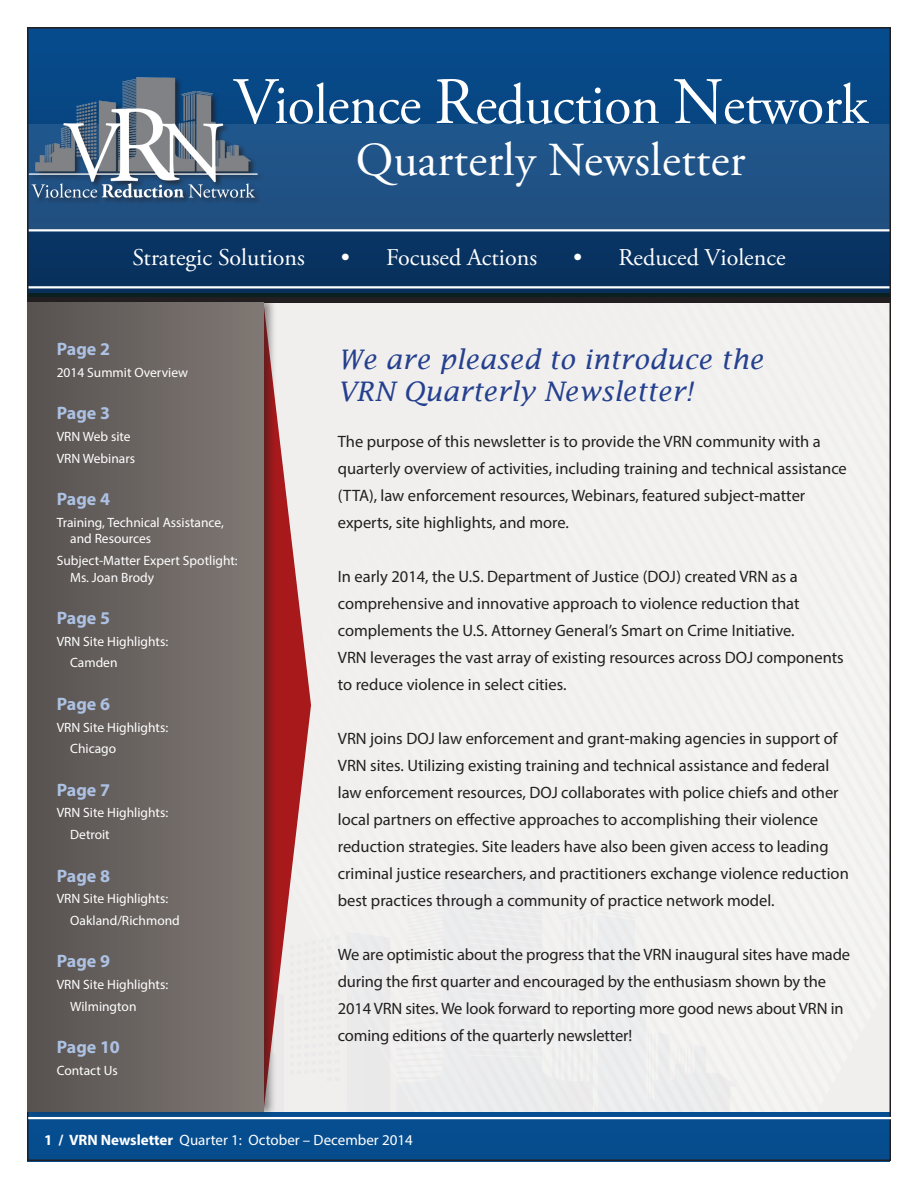
<style>
.page{position:relative;width:918px;height:1188px;background:#fff}
.page>*{position:absolute;margin:0;border:0;box-sizing:border-box;transform-origin:0 0}
.t1{font:56.7px "Adobe Garamond Pro";letter-spacing:-.01em;color:#fff}
.t2{font:47.25px "Adobe Garamond Pro";letter-spacing:.005em;color:#fff}
.cover_subhead_one{font:italic 27px/32.4px "Lucida Fax";color:#24408e}
.t3{font:24px "Adobe Garamond Pro";color:#fff}
.page_numbers{font:700 18px "Myriad Pro";color:#adc1e3}
.body{font:16.5px/27px "Myriad Pro";color:#231f20}
.t4{font:15px "Myriad Pro";color:#fff}
.TOC_text{font:13.5px/16.5px "Myriad Pro";color:#fff}
.TOC_text_indented{font:13.5px "Myriad Pro";color:#fff}
.s1{font-size:66.15px}
.s2{font-weight:700}
</style>
<div class="page">
<div style="left:27px;top:1112px;width:863px;height:49px;background:#064d8f"></div>
<div style="left:28px;top:28px;width:862px;height:274px;background:#074988"></div>
<div style="left:28px;top:229px;width:862px;height:73px;background:#083261"></div>
<div style="left:28px;top:124px;width:862px;height:105px;background:#205286"></div>
<div style="left:277px;top:302px;width:611px;height:810px;background:#f1f0ef"></div>
<hr style="left:29px;top:229px;width:862px;height:2px;background:#fff">
<svg style="left:28px;top:293px;width:863px;height:9px;background:#161f20"></svg>
<hr style="left:28px;top:1117px;width:863px;height:2px;background:#fff">
<hr style="left:29px;top:286px;width:861px;height:2px;background:#fff">
<div style="left:396px;top:873px;width:195px;height:239px;background:#ecedee"></div>
<div style="left:347px;top:932px;width:43px;height:180px;background:#eaeaeb"></div>
<div style="left:552px;top:907px;width:185px;height:205px;background:#f1efef"></div>
<div style="left:396px;top:876px;width:146px;height:203px;background:#ececee"></div>
<img style="left:27px;top:66px;width:233px;height:146px">
<svg style="left:277px;top:303px;width:63px;height:809px;background:#e1c2c2"></svg>
<div style="left:25px;top:295px;width:252px;height:824px;background:#231f20;opacity:.5"></div>
<div style="left:27px;top:302px;width:237px;height:809px;background:linear-gradient(to right,#565150,#807874)"></div>
<h1 class="t1" style="left:233px;top:71px;width:636px"><span class="s1">V</span>iolence <span class="s1">R</span>eduction <span class="s1">N</span>etwork</h1>
<h2 class="t2" style="left:356px;top:132px;width:391px">Quarterly Newsletter</h2>
<h3 class="t3" style="left:133px;top:243px;width:174px">Strategic Solutions</h3>
<h3 class="t3" style="left:341px;top:243px;width:198px">• Focused Actions</h3>
<h3 class="t3" style="left:573px;top:243px;width:214px">• Reduced Violence</h3>
<p class="page_numbers" style="left:57px;top:337px;width:55px">Page 2</p>
<p class="TOC_text" style="left:57px;top:364px;width:133px">2014 Summit Overview</p>
<p class="page_numbers" style="left:57px;top:401px;width:55px">Page 3</p>
<p class="TOC_text" style="left:57px;top:428px;width:75px">VRN Web site</p>
<p class="TOC_text" style="left:57px;top:450px;width:80px">VRN Webinars</p>
<p class="page_numbers" style="left:57px;top:487px;width:55px">Page 4</p>
<p class="TOC_text" style="left:70px;top:514px;width:155px;text-indent:-14px">Training, Technical Assistance, and Resources</p>
<p class="TOC_text" style="left:70px;top:552px;width:169px;text-indent:-14px">Subject-Matter Expert Spotlight:<br>Ms. Joan Brody</p>
<p class="page_numbers" style="left:57px;top:606px;width:55px">Page 5</p>
<p class="TOC_text" style="left:57px;top:633px;width:113px">VRN Site Highlights:</p>
<p class="TOC_text_indented" style="left:70px;top:655px;width:49px">Camden</p>
<p class="page_numbers" style="left:57px;top:692px;width:55px">Page 6</p>
<p class="TOC_text" style="left:57px;top:719px;width:113px">VRN Site Highlights:</p>
<p class="TOC_text_indented" style="left:70px;top:741px;width:47px">Chicago</p>
<p class="page_numbers" style="left:57px;top:778px;width:55px">Page 7</p>
<p class="TOC_text" style="left:57px;top:804px;width:113px">VRN Site Highlights:</p>
<p class="TOC_text_indented" style="left:70px;top:827px;width:41px">Detroit</p>
<p class="page_numbers" style="left:57px;top:864px;width:55px">Page 8</p>
<p class="TOC_text" style="left:57px;top:890px;width:113px">VRN Site Highlights:</p>
<p class="TOC_text_indented" style="left:70px;top:912px;width:111px">Oakland/Richmond</p>
<p class="page_numbers" style="left:57px;top:950px;width:55px">Page 9</p>
<p class="TOC_text" style="left:57px;top:976px;width:113px">VRN Site Highlights:</p>
<p class="TOC_text_indented" style="left:70px;top:998px;width:68px">Wilmington</p>
<p class="page_numbers" style="left:57px;top:1036px;width:65px">Page 10</p>
<p class="TOC_text" style="left:57px;top:1062px;width:63px">Contact Us</p>
<h1 class="cover_subhead_one" style="left:338px;top:343px;width:427px">We are pleased to introduce the<br>VRN Quarterly Newsletter!</h1>
<p class="body" style="left:338px;top:428px;width:511px">The purpose of this newsletter is to provide the VRN community with a quarterly overview of activities, including training and technical assistance (TTA), law enforcement resources, Webinars, featured subject-matter experts, site highlights, and more.</p>
<p class="body" style="left:338px;top:563px;width:508px">In early 2014, the U.S. Department of Justice (DOJ) created VRN as a comprehensive and innovative approach to violence reduction that complements the U.S. Attorney General’s Smart on Crime Initiative.<br>VRN leverages the vast array of existing resources across DOJ components to reduce violence in select cities.</p>
<p class="body" style="left:338px;top:725px;width:513px">VRN joins DOJ law enforcement and grant-making agencies in support of VRN sites. Utilizing existing training and technical assistance and federal law enforcement resources, DOJ collaborates with police chiefs and other local partners on effective approaches to accomplishing their violence reduction strategies. Site leaders have also been given access to leading criminal justice researchers, and practitioners exchange violence reduction best practices through a community of practice network model.</p>
<p class="body" style="left:338px;top:941px;width:514px">We are optimistic about the progress that the VRN inaugural sites have made during the first quarter and encouraged by the enthusiasm shown by the 2014 VRN sites. We look forward to reporting more good news about VRN in coming editions of the quarterly newsletter!</p>
<p class="t4" style="left:44px;top:1131px;width:370px"><span class="s2">1 / VRN Newsletter</span> Quarter 1: October – December 2014</p>
</div>
